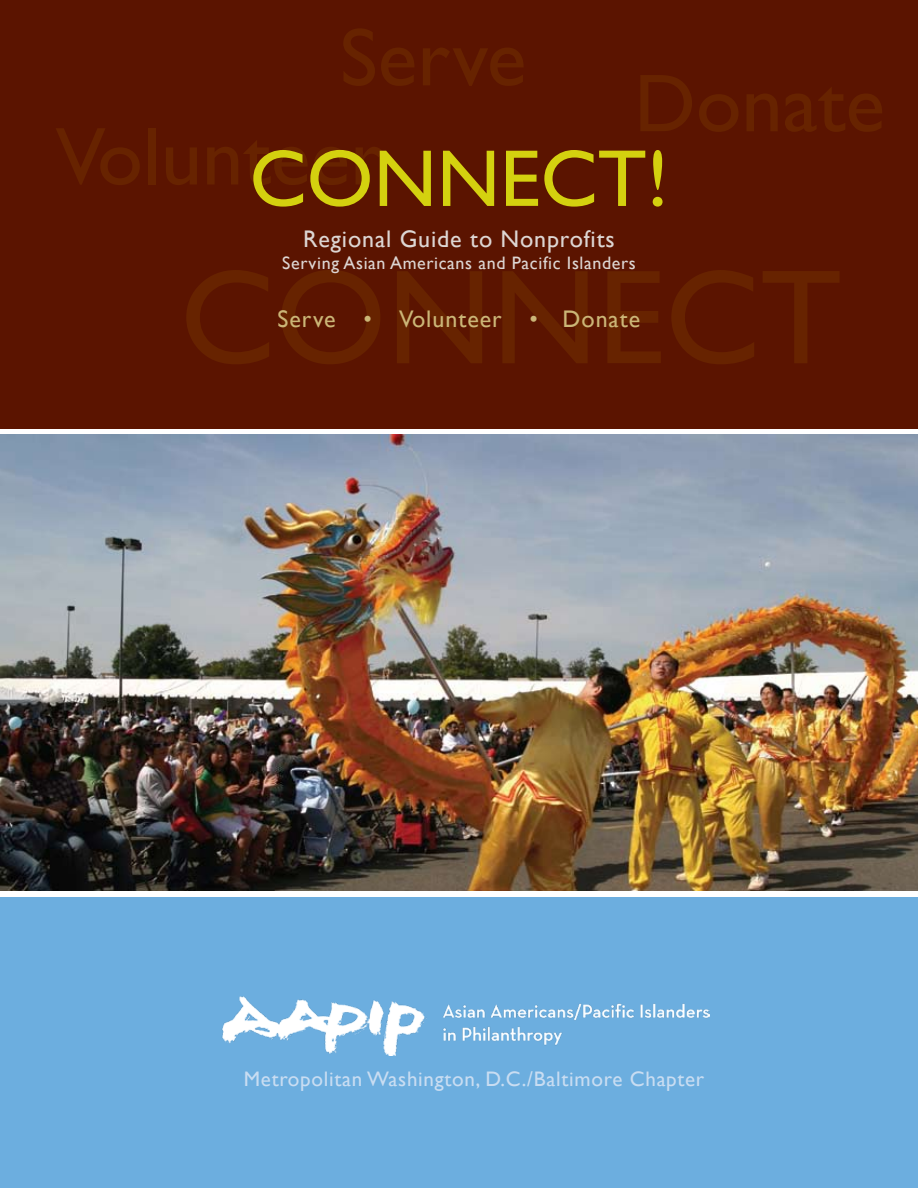
<style>
.page{position:relative;width:918px;height:1188px;background:#fff}
.page>*{position:absolute;margin:0;border:0;box-sizing:border-box;transform-origin:0 0}
.t1{font:81px "Gill Sans";color:#d4d10f}
.t2{font:24px "Gill Sans";letter-spacing:.035em;color:#ddd6d3}
.t3{font:24px "Gill Sans";letter-spacing:.04em;color:#cbb677}
.t4{font:21px "Gill Sans";letter-spacing:.035em;color:#c9ddf2}
.t5{font:18px "Gill Sans";letter-spacing:.035em;color:#ddd6d3}
</style>
<div class="page">
<div style="left:0;top:898px;width:918px;height:290px;background:#6caedf"></div>
<div style="left:0;top:0;width:918px;height:429px;background:#5b1400"></div>
<img style="left:222px;top:996px;width:488px;height:60px">
<img style="left:0;top:435px;width:918px;height:456px">
<h1 class="t1" style="left:249px;top:132px;width:421px">CONNECT!</h1>
<p class="t2" style="left:303px;top:225px;width:313px">Regional Guide to Nonprofits</p>
<p class="t5" style="left:282px;top:252px;width:355px">Serving Asian Americans and Pacific Islanders</p>
<p class="t3" style="left:278px;top:305px;width:364px">Serve • Volunteer • Donate</p>
<p class="t4" style="left:244px;top:1067px;width:462px">Metropolitan Washington, D.C./Baltimore Chapter</p>
</div>
